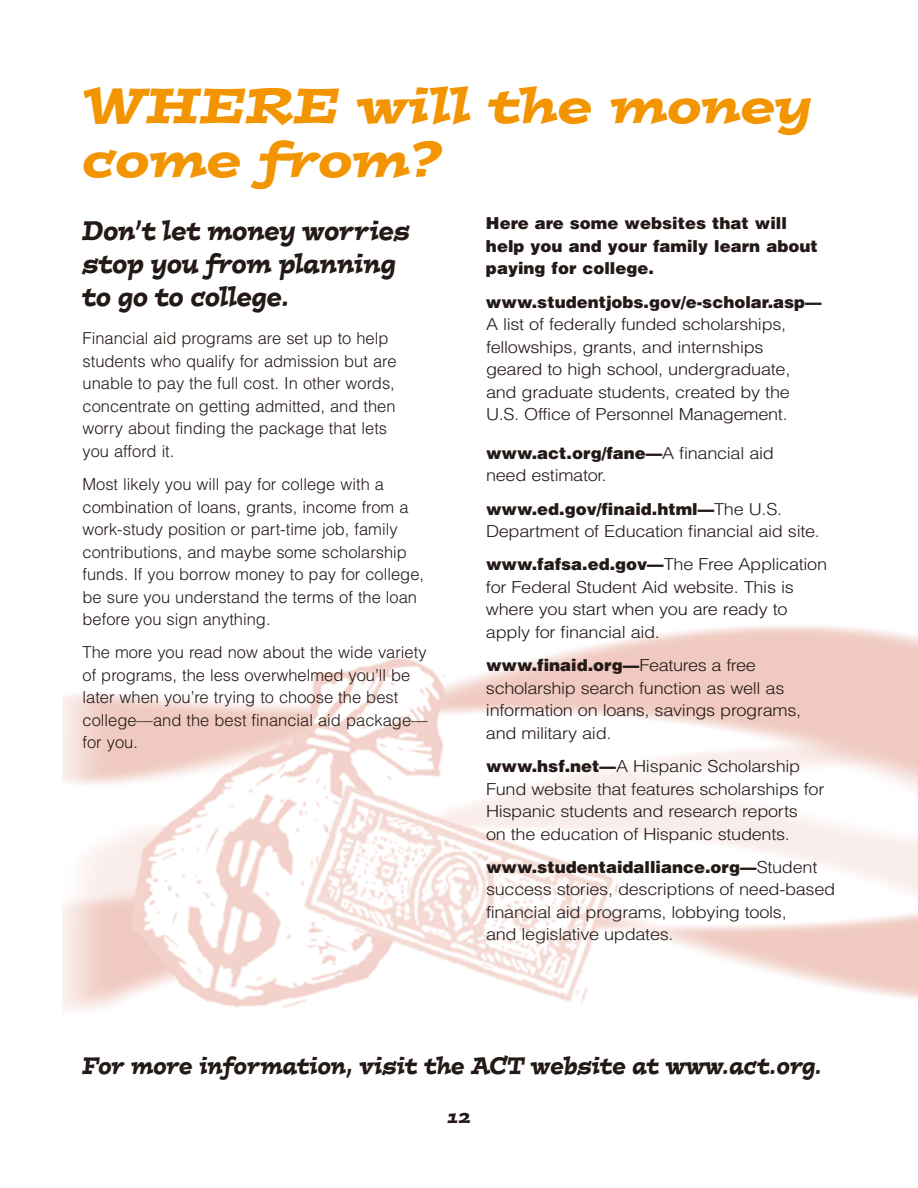
<style>
.page{position:relative;width:918px;height:1188px;background:#fff}
.page>*{position:absolute;margin:0;border:0;box-sizing:border-box;transform-origin:0 0}
.t1{font:italic 49.5px/54px "Postino";color:#f29500}
.t2{font:italic 27px/33px "Postino";color:#231916;scale:.8 1}
.t3{font:italic 24px "Postino";color:#231916;scale:.8 1}
.t4{font:italic 18px "Postino";color:#231916}
.t5{font:300 16.5px/22.5px "Helvetica";letter-spacing:-.015em;color:#231916;scale:1.1 1}
.t6{font:300 16.5px/22.5px "Helvetica";letter-spacing:-.015em;color:#231916}
.t7{font:900 16.5px/22.5px "Helvetica";color:#231916}
.s1{font-weight:900}
</style>
<div class="page">
<img style="left:62px;top:625px;width:856px;height:385px">
<h1 class="t1" style="left:82px;top:84px;width:731px">WHERE will the money come from?</h1>
<h2 class="t2" style="left:82px;top:217px;width:411px">Don’t let money worries stop you from planning to go to college.</h2>
<p class="t6" style="left:82px;top:329px;width:316px">Financial aid programs are set up to help students who qualify for admission but are unable to pay the full cost. In other words, concentrate on getting admitted, and then worry about finding the package that lets you afford it.</p>
<p class="t6" style="left:82px;top:475px;width:343px">Most likely you will pay for college with a combination of loans, grants, income from a work-study position or part-time job, family contributions, and maybe some scholarship funds. If you borrow money to pay for college, be sure you understand the terms of the loan before you sign anything.</p>
<p class="t6" style="left:82px;top:643px;width:347px">The more you read now about the wide variety of programs, the less overwhelmed you’ll be later when you’re trying to choose the best college—and the best financial aid package— for you.</p>
<p class="t7" style="left:486px;top:214px;width:333px">Here are some websites that will help you and your family learn about paying for college.</p>
<p class="t7" style="left:486px;top:292px;width:337px">www.studentjobs.gov/e-scholar.asp—</p>
<p class="t5" style="left:486px;top:315px;width:278px">A list of federally funded scholarships, fellowships, grants, and internships geared to high school, undergraduate, and graduate students, created by the U.S. Office of Personnel Management.</p>
<p class="t5" style="left:486px;top:443px;width:263px"><span class="s1">www.act.org/fane—</span>A financial aid need estimator.</p>
<p class="t5" style="left:486px;top:499px;width:305px"><span class="s1">www.ed.gov/finaid.html—</span>The U.S.<br>Department of Education financial aid site.</p>
<p class="t5" style="left:486px;top:555px;width:312px"><span class="s1">www.fafsa.ed.gov—</span>The Free Application for Federal Student Aid website. This is where you start when you are ready to apply for financial aid.</p>
<p class="t5" style="left:486px;top:656px;width:288px"><span class="s1">www.finaid.org—</span>Features a free scholarship search function as well as information on loans, savings programs, and military aid.</p>
<p class="t5" style="left:486px;top:757px;width:309px"><span class="s1">www.hsf.net—</span>A Hispanic Scholarship Fund website that features scholarships for Hispanic students and research reports<br>on the education of Hispanic students.</p>
<p class="t5" style="left:486px;top:857px;width:319px"><span class="s1">www.studentaidalliance.org—</span>Student success stories, descriptions of need-based financial aid programs, lobbying tools,<br>and legislative updates.</p>
<h3 class="t3" style="left:82px;top:1057px;width:926px">For more information, visit the ACT website at www.act.org.</h3>
<p class="t4" style="left:447px;top:1110px;width:25px">12</p>
</div>
